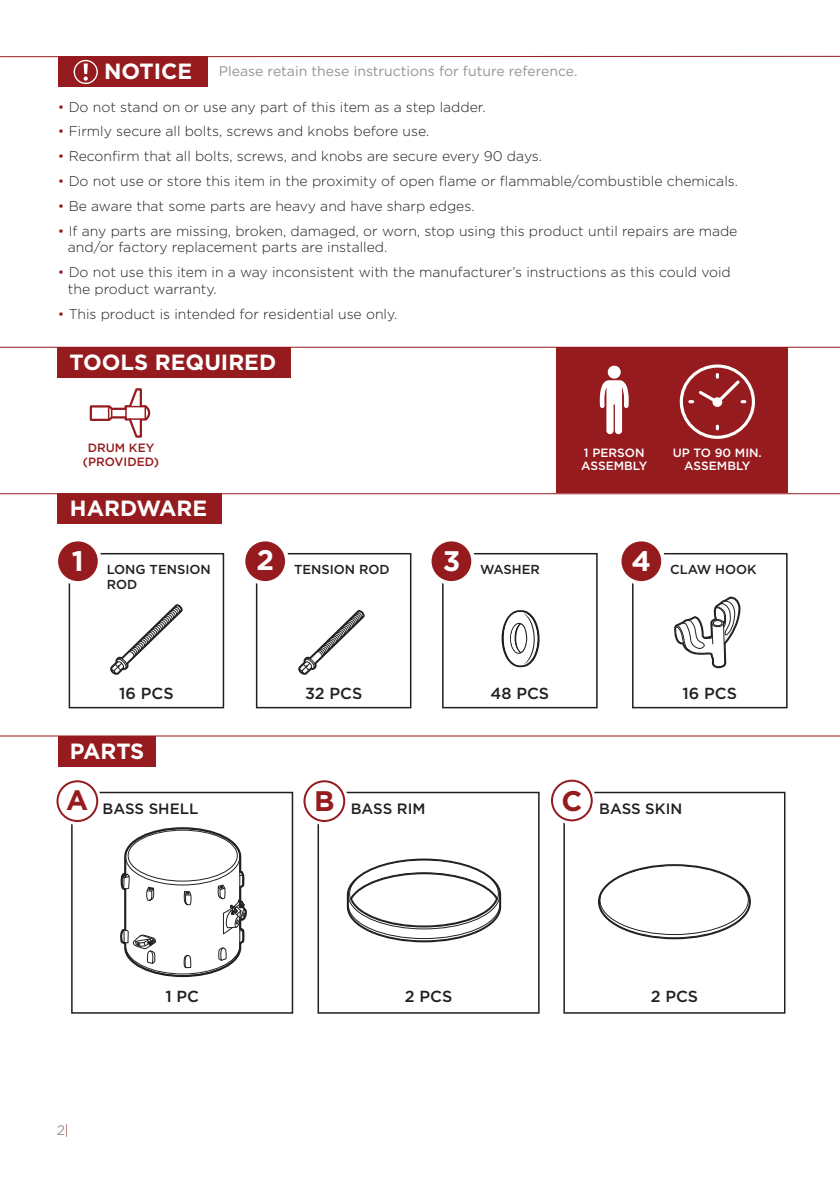
<style>
.page{position:relative;width:840px;height:1191px;background:#fff}
.page>*{position:absolute;margin:0;border:0;box-sizing:border-box;transform-origin:0 0}
.t1{font:700 28.2px "Gotham";color:#fff}
.t2{font:700 22px "Gotham";color:#fff}
.t3{font:500 16px "Gotham";color:#231f20}
.t4{font:500 15px "Gotham";color:#231f20}
.t5{font:300 14px/16.8px "Gotham";color:#231f20}
.t6{font:14px "Gotham";color:#939598}
.t7{font:13.8px "Gotham";color:#939598}
.t8{font:500 13px/15.6px "Gotham";color:#231f20}
.t9{font:500 12px/13px "Gotham";color:#fff;text-align:center}
.t10{font:500 12px/14.4px "Gotham";color:#961b1e;text-align:center}
.s1{color:#961b1e}
.s2{font-weight:300;color:#961b1e}
</style>
<div class="page">
<div style="left:57px;top:493px;width:164px;height:31px;background:#961b1e"></div>
<div style="left:58px;top:347px;width:232px;height:31px;background:#961b1e"></div>
<hr style="left:0;top:347px;width:839px;height:1px;background:#961b1e">
<hr style="left:0;top:493px;width:839px;height:1px;background:#961b1e">
<div style="left:69px;top:553px;width:155px;height:155px;border:2px solid #231f20"></div>
<svg style="left:58px;top:541px;width:44px;height:44px"></svg>
<div style="left:256px;top:553px;width:155px;height:155px;border:2px solid #231f20"></div>
<svg style="left:245px;top:541px;width:44px;height:44px"></svg>
<div style="left:58px;top:57px;width:149px;height:30px;background:#961b1e"></div>
<hr style="left:0;top:56px;width:839px;height:1px;background:#961b1e">
<div style="left:74px;top:60px;width:24px;height:24px;border:1px solid #fff;border-radius:50%"></div>
<svg style="left:84px;top:64px;width:4px;height:17px"></svg>
<div style="left:442px;top:553px;width:155px;height:155px;border:2px solid #231f20"></div>
<svg style="left:431px;top:541px;width:44px;height:44px"></svg>
<div style="left:631px;top:553px;width:156px;height:155px;border:2px solid #231f20"></div>
<svg style="left:621px;top:541px;width:43px;height:44px"></svg>
<div style="left:555px;top:347px;width:232px;height:146px;background:#961b1e"></div>
<svg style="left:599px;top:365px;width:29px;height:69px"></svg>
<svg style="left:679px;top:364px;width:75px;height:75px"></svg>
<div style="left:58px;top:736px;width:97px;height:30px;background:#961b1e"></div>
<hr style="left:0;top:735px;width:839px;height:1px;background:#961b1e">
<div style="left:71px;top:791px;width:222px;height:222px;border:2px solid #231f20"></div>
<svg style="left:59px;top:781px;width:42px;height:44px"></svg>
<div style="left:56px;top:780px;width:42px;height:42px;border:2px solid #961b1e;border-radius:50%"></div>
<div style="left:317px;top:791px;width:222px;height:222px;border:2px solid #231f20"></div>
<svg style="left:306px;top:781px;width:42px;height:44px"></svg>
<div style="left:303px;top:780px;width:42px;height:42px;border:2px solid #961b1e;border-radius:50%"></div>
<div style="left:563px;top:791px;width:222px;height:222px;border:2px solid #231f20"></div>
<svg style="left:553px;top:782px;width:42px;height:42px"></svg>
<div style="left:550px;top:779px;width:42px;height:42px;border:2px solid #961b1e;border-radius:50%"></div>
<svg style="left:120px;top:827px;width:127px;height:151px"></svg>
<svg style="left:346px;top:858px;width:155px;height:84px"></svg>
<svg style="left:598px;top:864px;width:152px;height:75px"></svg>
<svg style="left:90px;top:388px;width:60px;height:50px"></svg>
<svg style="left:298px;top:610px;width:67px;height:65px"></svg>
<svg style="left:110px;top:604px;width:73px;height:71px"></svg>
<svg style="left:673px;top:596px;width:67px;height:113px"></svg>
<svg style="left:501px;top:610px;width:39px;height:57px"></svg>
<h2 class="t2" style="left:104px;top:57px;width:90px">NOTICE</h2>
<p class="t6" style="left:218px;top:62px;width:360px">Please retain these instructions for future reference.</p>
<p class="t5" style="left:58px;top:98px;width:429px"><span class="s1">•</span> Do not stand on or use any part of this item as a step ladder.</p>
<p class="t5" style="left:58px;top:123px;width:372px"><span class="s1">•</span> Firmly secure all bolts, screws and knobs before use.</p>
<p class="t5" style="left:58px;top:147px;width:485px"><span class="s1">•</span> Reconfirm that all bolts, screws, and knobs are secure every 90 days.</p>
<p class="t5" style="left:58px;top:172px;width:681px"><span class="s1">•</span> Do not use or store this item in the proximity of open flame or flammable/combustible chemicals.</p>
<p class="t5" style="left:58px;top:197px;width:418px"><span class="s1">•</span> Be aware that some parts are heavy and have sharp edges.</p>
<p class="t5" style="left:68px;top:222px;width:670px;text-indent:-10px"><span class="s1">•</span> If any parts are missing, broken, damaged, or worn, stop using this product until repairs are made and/or factory replacement parts are installed.</p>
<p class="t5" style="left:68px;top:263px;width:664px;text-indent:-10px"><span class="s1">•</span> Do not use this item in a way inconsistent with the manufacturer’s instructions as this could void the product warranty.</p>
<p class="t5" style="left:58px;top:305px;width:341px"><span class="s1">•</span> This product is intended for residential use only.</p>
<h2 class="t2" style="left:69px;top:348px;width:208px">TOOLS REQUIRED</h2>
<p class="t10" style="left:83px;top:440px;width:78px">DRUM KEY (PROVIDED)</p>
<h2 class="t2" style="left:70px;top:494px;width:139px">HARDWARE</h2>
<h1 class="t1" style="left:72px;top:542px;width:13px">1</h1>
<p class="t8" style="left:107px;top:561px;width:106px">LONG TENSION<br>ROD</p>
<p class="t8" style="left:256px;top:561px;width:135px"><sup>2</sup> TENSION ROD</p>
<h1 class="t1" style="left:442px;top:542px;width:19px">3</h1>
<p class="t8" style="left:480px;top:561px;width:61px">WASHER</p>
<p class="t9" style="left:580px;top:446px;width:68px;text-align:left">1 PERSON<br>ASSEMBLY</p>
<p class="t9" style="left:672px;top:446px;width:90px">UP TO 90 MIN.<br>ASSEMBLY</p>
<h1 class="t1" style="left:631px;top:542px;width:21px">4</h1>
<p class="t8" style="left:669px;top:561px;width:88px">CLAW HOOK</p>
<p class="t3" style="left:119px;top:683px;width:56px">16 PCS</p>
<h2 class="t2" style="left:70px;top:737px;width:76px">PARTS</h2>
<p class="t4" style="left:66px;top:798px;width:133px"><sup>A</sup> BASS SHELL</p>
<p class="t3" style="left:305px;top:683px;width:59px">32 PCS</p>
<p class="t4" style="left:314px;top:798px;width:113px"><sup>B</sup> BASS RIM</p>
<p class="t3" style="left:490px;top:683px;width:60px">48 PCS</p>
<p class="t3" style="left:682px;top:683px;width:56px">16 PCS</p>
<p class="t4" style="left:561px;top:798px;width:122px"><sup>C</sup> BASS SKIN</p>
<p class="t7" style="left:57px;top:1121px;width:14px">2<span class="s2">|</span></p>
<p class="t3" style="left:165px;top:986px;width:35px">1 PC</p>
<p class="t3" style="left:404px;top:986px;width:49px">2 PCS</p>
<p class="t3" style="left:650px;top:986px;width:49px">2 PCS</p>
</div>
